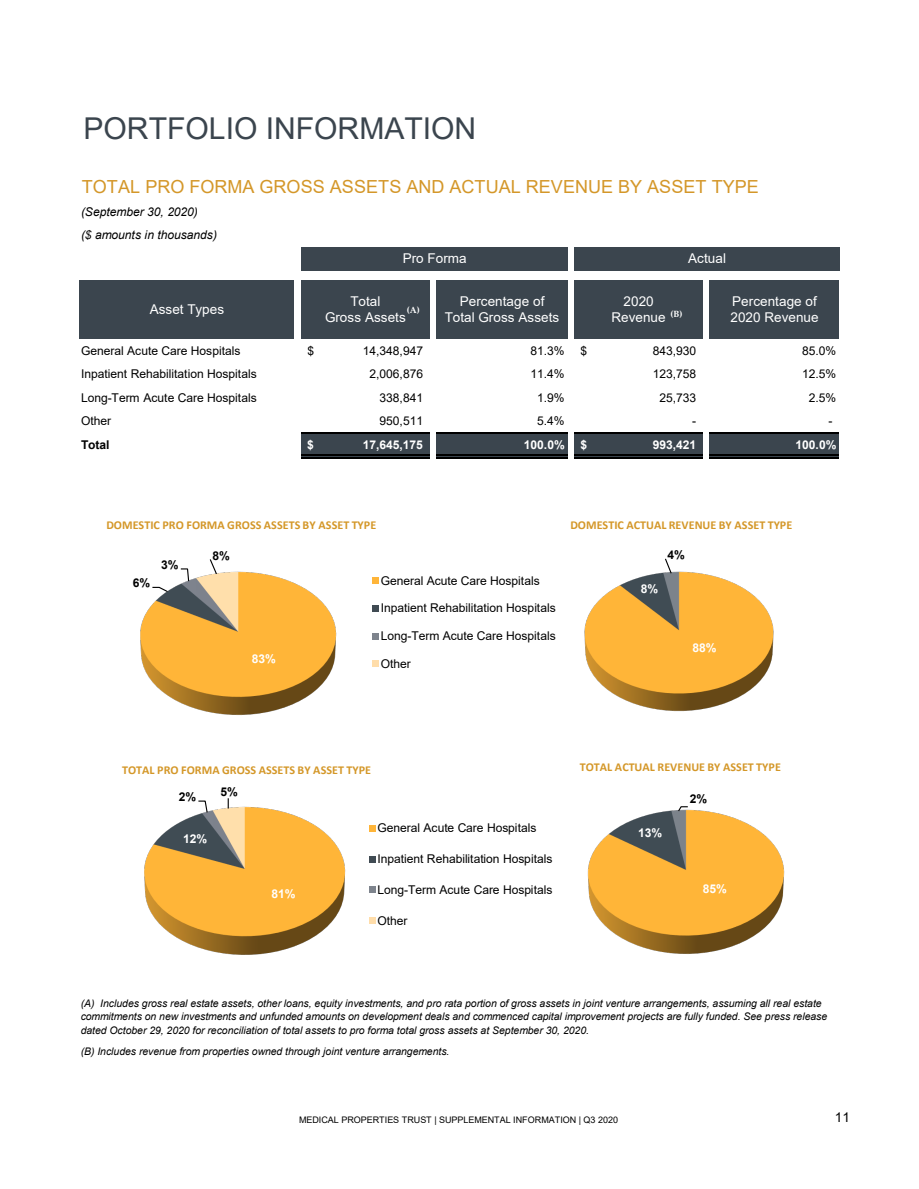
<style>
.page{position:relative;width:919px;height:1189px;background:#fff}
.page>*{position:absolute;margin:0;border:0;box-sizing:border-box;transform-origin:0 0}
.t1{font:30px "Arial";color:#3b454e}
.t2{font:18px "Arial";letter-spacing:.005em;color:#d49729}
.t3{font:13.5px/16.8px "Arial";letter-spacing:.005em;color:#fff;text-align:center}
.t4{font:13.5px "Arial";color:#000}
.t5{font:12px "Arial";letter-spacing:-.005em;color:#000}
.t6{font:700 12px "Calibri";letter-spacing:.005em;color:#d49728}
.t7{font:700 12px "Arial";letter-spacing:-.005em;color:#fff}
.t8{font:italic 12px "Arial";letter-spacing:-.005em;color:#000}
.t9{font:700 12px "Arial";letter-spacing:-.005em;color:#000}
.t10{font:italic 10.5px/13.5px "Arial";letter-spacing:-.005em;color:#000}
.t11{font:9px "Arial";color:#000}
.t12{font:700 9px "Palatino Linotype";color:#fff}
</style>
<div class="page">
<div style="left:301px;top:247px;width:266px;height:24px;background:#3b454e"></div>
<div style="left:573px;top:247px;width:265px;height:24px;background:#3b454e"></div>
<div style="left:79px;top:280px;width:215px;height:58px;background:#3b454e"></div>
<div style="left:301px;top:280px;width:128px;height:58px;background:#3b454e"></div>
<div style="left:436px;top:280px;width:131px;height:58px;background:#3b454e"></div>
<div style="left:573px;top:280px;width:129px;height:58px;background:#3b454e"></div>
<div style="left:709px;top:280px;width:129px;height:58px;background:#3b454e"></div>
<div style="left:301px;top:433px;width:128px;height:23px;background:#3b454e"></div>
<div style="left:436px;top:433px;width:131px;height:23px;background:#3b454e"></div>
<div style="left:573px;top:433px;width:129px;height:23px;background:#3b454e"></div>
<div style="left:709px;top:433px;width:129px;height:23px;background:#3b454e"></div>
<hr style="left:301px;top:432px;width:128px;height:1px;background:#000">
<hr style="left:436px;top:432px;width:131px;height:1px;background:#000">
<hr style="left:573px;top:432px;width:129px;height:1px;background:#000">
<hr style="left:301px;top:454px;width:128px;height:1px;background:#000">
<hr style="left:301px;top:457px;width:128px;height:1px;background:#000">
<hr style="left:436px;top:454px;width:131px;height:1px;background:#000">
<hr style="left:436px;top:457px;width:131px;height:1px;background:#000">
<hr style="left:573px;top:454px;width:129px;height:1px;background:#000">
<hr style="left:573px;top:457px;width:129px;height:1px;background:#000">
<hr style="left:709px;top:432px;width:129px;height:1px;background:#000">
<hr style="left:709px;top:454px;width:129px;height:1px;background:#000">
<hr style="left:709px;top:457px;width:129px;height:1px;background:#000">
<img style="left:140px;top:571px;width:234px;height:144px">
<svg style="left:151px;top:586px;width:18px;height:7px"></svg>
<svg style="left:180px;top:568px;width:10px;height:14px"></svg>
<svg style="left:209px;top:559px;width:9px;height:16px"></svg>
<svg style="left:372px;top:577px;width:6px;height:6px"></svg>
<svg style="left:372px;top:605px;width:6px;height:6px"></svg>
<svg style="left:372px;top:633px;width:6px;height:6px"></svg>
<svg style="left:372px;top:660px;width:6px;height:6px"></svg>
<img style="left:584px;top:571px;width:190px;height:141px">
<svg style="left:663px;top:558px;width:9px;height:16px"></svg>
<img style="left:144px;top:806px;width:232px;height:149px">
<svg style="left:197px;top:800px;width:11px;height:13px"></svg>
<svg style="left:227px;top:798px;width:2px;height:10px"></svg>
<svg style="left:369px;top:825px;width:6px;height:6px"></svg>
<svg style="left:369px;top:855px;width:6px;height:6px"></svg>
<svg style="left:369px;top:886px;width:6px;height:6px"></svg>
<svg style="left:369px;top:917px;width:6px;height:6px"></svg>
<img style="left:587px;top:809px;width:198px;height:145px">
<svg style="left:676px;top:806px;width:12px;height:6px"></svg>
<p class="t1" style="left:83px;top:108px;width:394px">PORTFOLIO INFORMATION</p>
<p class="t2" style="left:82px;top:174px;width:678px">TOTAL PRO FORMA GROSS ASSETS AND ACTUAL REVENUE BY ASSET TYPE</p>
<p class="t8" style="left:81px;top:204px;width:118px">(September 30, 2020)</p>
<p class="t8" style="left:81px;top:227px;width:137px">($ amounts in thousands)</p>
<p class="t3" style="left:402px;top:250px;width:66px">Pro Forma</p>
<p class="t3" style="left:688px;top:250px;width:39px">Actual</p>
<p class="t3" style="left:150px;top:301px;width:76px">Asset Types</p>
<p class="t3" style="left:325px;top:292px;width:82px">Total<br>Gross Assets</p>
<p class="t3" style="left:444px;top:292px;width:116px">Percentage of<br>Total Gross Assets</p>
<p class="t3" style="left:611px;top:292px;width:56px">2020<br>Revenue</p>
<p class="t3" style="left:730px;top:292px;width:90px;text-align:left">Percentage of<br>2020 Revenue</p>
<p class="t5" style="left:81px;top:342px;width:161px">General Acute Care Hospitals</p>
<p class="t5" style="left:307px;top:342px;width:8px">$</p>
<p class="t5" style="left:362px;top:342px;width:62px">14,348,947</p>
<p class="t5" style="left:530px;top:342px;width:36px">81.3%</p>
<p class="t5" style="left:580px;top:342px;width:8px">$</p>
<p class="t5" style="left:652px;top:342px;width:45px">843,930</p>
<p class="t5" style="left:801px;top:342px;width:36px">85.0%</p>
<p class="t5" style="left:81px;top:365px;width:177px">Inpatient Rehabilitation Hospitals</p>
<p class="t5" style="left:369px;top:365px;width:55px">2,006,876</p>
<p class="t5" style="left:530px;top:365px;width:36px">11.4%</p>
<p class="t5" style="left:652px;top:365px;width:45px">123,758</p>
<p class="t5" style="left:801px;top:365px;width:36px">12.5%</p>
<p class="t5" style="left:81px;top:389px;width:177px">Long-Term Acute Care Hospitals</p>
<p class="t5" style="left:379px;top:389px;width:45px">338,841</p>
<p class="t5" style="left:537px;top:389px;width:29px">1.9%</p>
<p class="t5" style="left:659px;top:389px;width:38px">25,733</p>
<p class="t5" style="left:808px;top:389px;width:29px">2.5%</p>
<p class="t5" style="left:81px;top:412px;width:32px">Other</p>
<p class="t5" style="left:379px;top:412px;width:45px">950,511</p>
<p class="t5" style="left:536px;top:412px;width:29px">5.4%</p>
<p class="t5" style="left:691px;top:412px;width:6px">-</p>
<p class="t5" style="left:828px;top:412px;width:6px">-</p>
<p class="t9" style="left:81px;top:436px;width:30px">Total</p>
<p class="t7" style="left:307px;top:436px;width:8px">$</p>
<p class="t7" style="left:362px;top:436px;width:62px">17,645,175</p>
<p class="t7" style="left:523px;top:436px;width:42px">100.0%</p>
<p class="t7" style="left:580px;top:436px;width:8px">$</p>
<p class="t7" style="left:652px;top:436px;width:45px">993,421</p>
<p class="t7" style="left:795px;top:436px;width:42px">100.0%</p>
<p class="t12" style="left:406px;top:304px;width:15px">(A)</p>
<p class="t12" style="left:670px;top:307px;width:13px">(B)</p>
<p class="t6" style="left:106px;top:516px;width:271px">DOMESTIC PRO FORMA GROSS ASSETS BY ASSET TYPE</p>
<p class="t6" style="left:570px;top:516px;width:223px">DOMESTIC ACTUAL REVENUE BY ASSET TYPE</p>
<p class="t9" style="left:133px;top:574px;width:19px">6%</p>
<p class="t9" style="left:161px;top:556px;width:19px">3%</p>
<p class="t9" style="left:212px;top:546px;width:19px">8%</p>
<p class="t7" style="left:251px;top:650px;width:26px">83%</p>
<p class="t5" style="left:380px;top:572px;width:160px">General Acute Care Hospitals</p>
<p class="t5" style="left:380px;top:599px;width:176px">Inpatient Rehabilitation Hospitals</p>
<p class="t5" style="left:380px;top:627px;width:176px">Long-Term Acute Care Hospitals</p>
<p class="t5" style="left:380px;top:655px;width:32px">Other</p>
<p class="t7" style="left:640px;top:580px;width:19px">8%</p>
<p class="t9" style="left:667px;top:546px;width:19px">4%</p>
<p class="t7" style="left:692px;top:639px;width:26px">88%</p>
<p class="t6" style="left:122px;top:761px;width:250px">TOTAL PRO FORMA GROSS ASSETS BY ASSET TYPE</p>
<p class="t6" style="left:579px;top:758px;width:202px">TOTAL ACTUAL REVENUE BY ASSET TYPE</p>
<p class="t9" style="left:179px;top:788px;width:19px">2%</p>
<p class="t7" style="left:183px;top:830px;width:26px">12%</p>
<p class="t9" style="left:220px;top:782px;width:19px">5%</p>
<p class="t7" style="left:271px;top:885px;width:26px">81%</p>
<p class="t5" style="left:377px;top:819px;width:160px">General Acute Care Hospitals</p>
<p class="t5" style="left:377px;top:850px;width:176px">Inpatient Rehabilitation Hospitals</p>
<p class="t5" style="left:377px;top:880px;width:176px">Long-Term Acute Care Hospitals</p>
<p class="t5" style="left:377px;top:911px;width:32px">Other</p>
<p class="t7" style="left:637px;top:823px;width:26px">13%</p>
<p class="t9" style="left:689px;top:790px;width:19px">2%</p>
<p class="t7" style="left:702px;top:880px;width:26px">85%</p>
<p class="t10" style="left:81px;top:996px;width:747px">(A) Includes gross real estate assets, other loans, equity investments, and pro rata portion of gross assets in joint venture arrangements, assuming all real estate commitments on new investments and unfunded amounts on development deals and commenced capital improvement projects are fully funded. See press release dated October 29, 2020 for reconciliation of total assets to pro forma total gross assets at September 30, 2020.</p>
<p class="t10" style="left:81px;top:1044px;width:370px">(B) Includes revenue from properties owned through joint venture arrangements.</p>
<p class="t11" style="left:299px;top:1112px;width:320px">MEDICAL PROPERTIES TRUST | SUPPLEMENTAL INFORMATION | Q3 2020</p>
<p class="t4" style="left:834px;top:1107px;width:17px">11</p>
</div>
